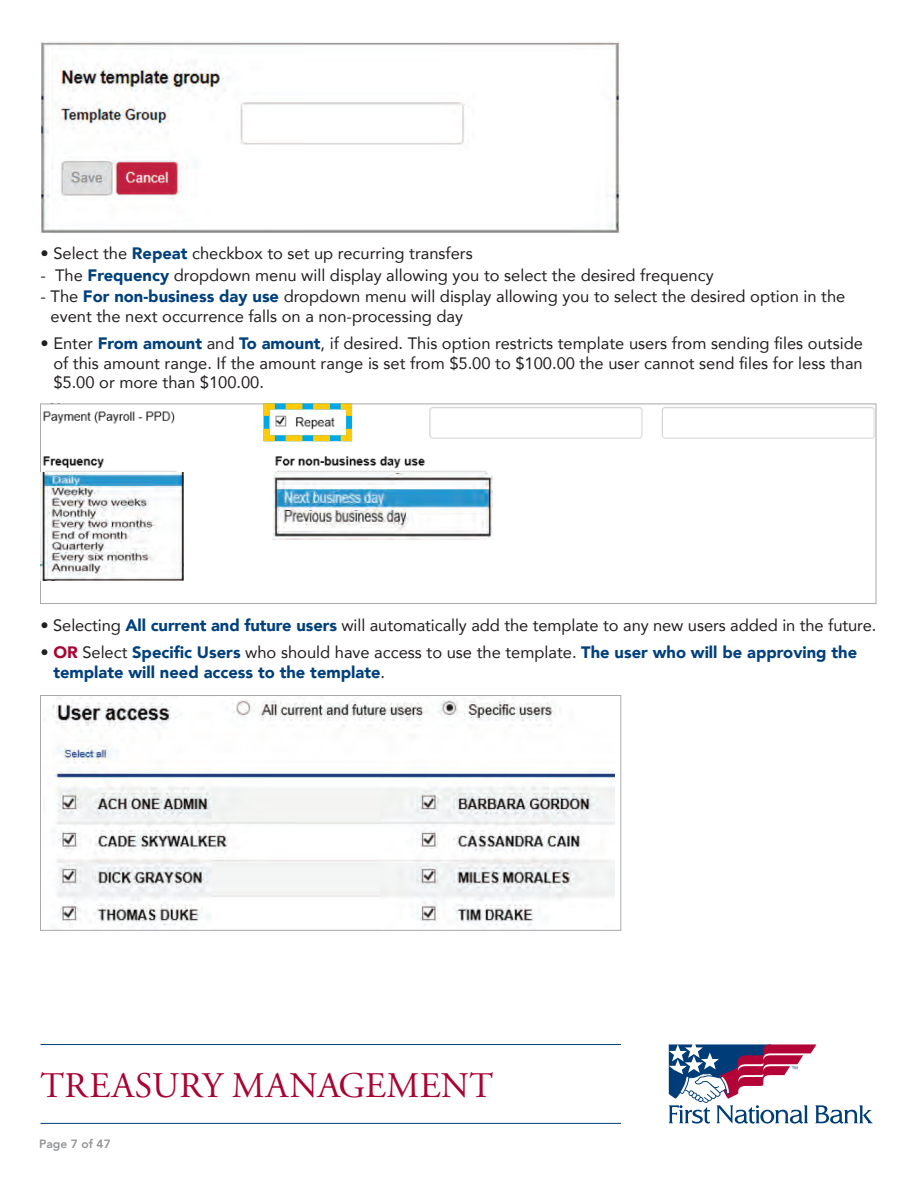
<style>
.page{position:relative;width:918px;height:1188px;background:#fff}
.page>*{position:absolute;margin:0;border:0;box-sizing:border-box;transform-origin:0 0}
.t1{font:36px "Adobe Garamond Pro";letter-spacing:.01em;color:#a90332}
.t2{font:16.5px/19.8px "Avenir";color:#231f20}
.t3{font:900 16.5px/19.8px "Avenir";color:#00407b}
.t4{font:800 12px "Avenir";color:#939598}
.s1{font-weight:900;color:#00407b}
.s2{font-weight:400;color:#231f20}
.s3{color:#a90332}
</style>
<div class="page">
<hr style="left:40px;top:1044px;width:581px;height:1px;background:#00407b">
<svg style="left:669px;top:1044px;width:204px;height:80px"></svg>
<hr style="left:40px;top:1123px;width:581px;height:1px;background:#00407b">
<img style="left:41px;top:41px;width:580px;height:192px">
<img style="left:43px;top:407px;width:831px;height:99px">
<div style="left:40px;top:404px;width:836px;height:200px;border:1px solid #a8a9ad"></div>
<img style="left:272px;top:474px;width:220px;height:66px">
<svg style="left:261px;top:403px;width:94px;height:41px"></svg>
<img style="left:43px;top:697px;width:572px;height:229px">
<div style="left:40px;top:695px;width:581px;height:236px;border:1px solid #a8a9ad"></div>
<img style="left:40px;top:472px;width:143px;height:108px">
<p class="t2" style="left:40px;top:242px;width:434px">• Select the <span class="s1">Repeat</span> checkbox to set up recurring transfers</p>
<p class="t2" style="left:40px;top:264px;width:675px">- The <span class="s1">Frequency</span> dropdown menu will display allowing you to select the desired frequency</p>
<p class="t2" style="left:51px;top:286px;width:796px;text-indent:-10px">- The <span class="s1">For non-business day use</span> dropdown menu will display allowing you to select the desired option in the event the next occurrence falls on a non-processing day</p>
<p class="t2" style="left:53px;top:333px;width:811px;text-align:justify;text-indent:-13px">• Enter <span class="s1">From amount</span> and <span class="s1">To amount</span>, if desired. This option restricts template users from sending files outside of this amount range. If the amount range is set from $5.00 to $100.00 the user cannot send files for less than $5.00 or more than $100.00.</p>
<p class="t2" style="left:40px;top:615px;width:837px">• Selecting <span class="s1">All current and future users</span> will automatically add the template to any new users added in the future.</p>
<p class="t3" style="left:53px;top:642px;width:805px;text-indent:-13px"><span class="s2">•</span> <span class="s3">OR</span> <span class="s2">Select</span> Specific Users <span class="s2">who should have access to use the template.</span> The user who will be approving the template will need access to the template<span class="s2">.</span></p>
<h1 class="t1" style="left:40px;top:1064px;width:454px">TREASURY MANAGEMENT</h1>
<p class="t4" style="left:39px;top:1134px;width:73px">Page 7 of 47</p>
</div>
